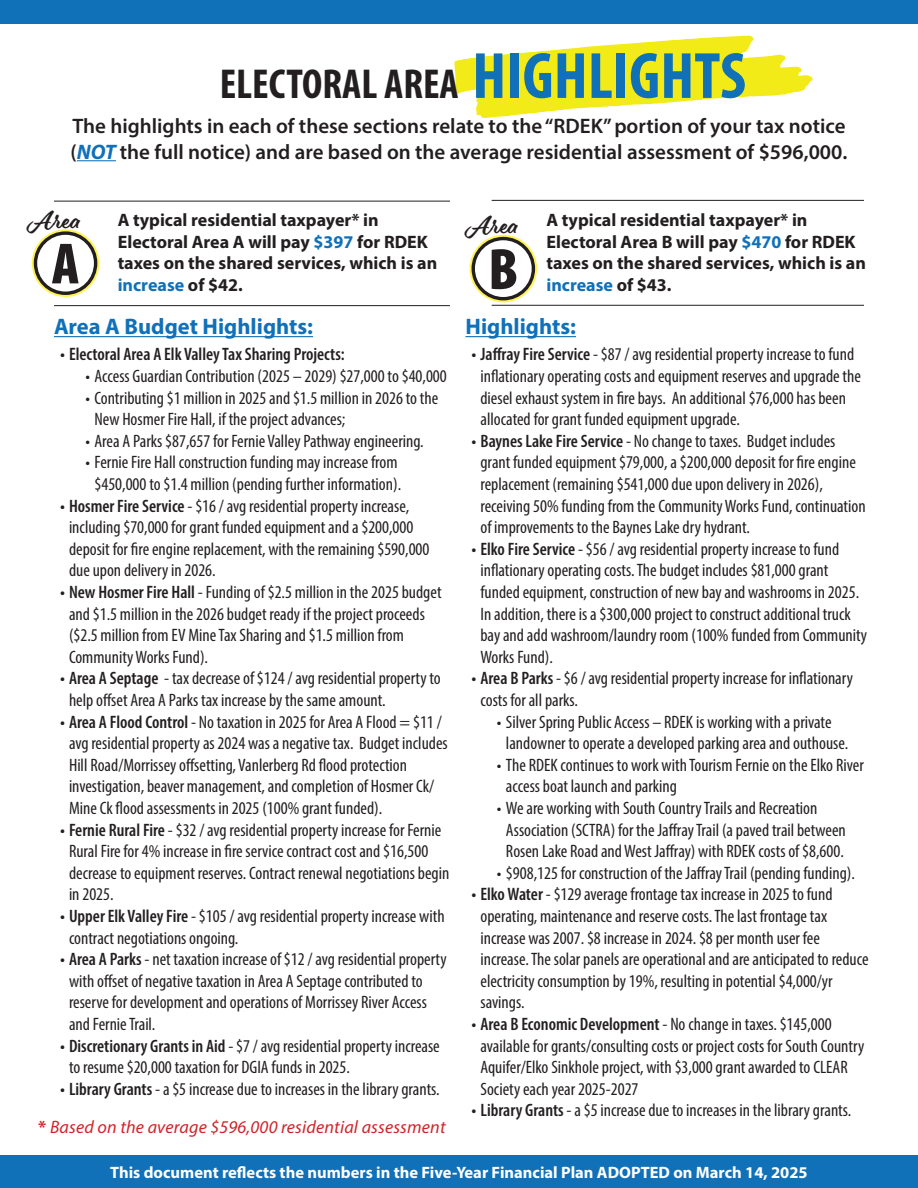
<style>
.page{position:relative;width:918px;height:1188px;background:#fff}
.page>*{position:absolute;margin:0;border:0;box-sizing:border-box;transform-origin:0 0}
.t1{font:900 condensed 58.65px "Myriad Pro";color:#231f20}
.t2{font:700 condensed 42px "Myriad Pro";color:#231f20}
.t3{font:23.1px "Eds Market Main Script";color:#231f20}
.t4{font:700 22.5px "Myriad Pro";color:#1071b9}
.t5{font:600 21px/25.2px "Myriad Pro";color:#231f20}
.t6{font:condensed 18px/21.6px "Myriad Pro";color:#231f20}
.t7{font:700 18px/21.6px "Myriad Pro";color:#231f20}
.t8{font:italic 18px "Myriad Pro";letter-spacing:.01em;color:#d1232a}
.t9{font:600 condensed 18px "Myriad Pro";color:#231f20}
.t10{font:700 18px "Myriad Pro";color:#1071b9}
.t11{font:700 16.5px "Myriad Pro";color:#fff}
.s1{font-size:66px;color:#1071b9}
.s2{font-weight:700;font-style:italic;color:#1071b9}
.s3{color:#1071b9}
.s4{color:#231f20}
.s5{font-weight:600}
.s6{font-weight:700;font-style:normal}
</style>
<div class="page">
<hr style="left:54px;top:201px;width:396px;height:1px;background:#231f20">
<hr style="left:54px;top:305px;width:396px;height:1px;background:#231f20">
<svg style="left:454px;top:35px;width:359px;height:84px"></svg>
<hr style="left:77px;top:160px;width:39px;height:1px;background:#1071b9">
<svg style="left:32px;top:229px;width:67px;height:68px"></svg>
<svg style="left:34px;top:231px;width:63px;height:64px"></svg>
<hr style="left:492px;top:200px;width:372px;height:1px;background:#231f20">
<hr style="left:492px;top:305px;width:372px;height:1px;background:#231f20">
<svg style="left:470px;top:235px;width:67px;height:67px"></svg>
<svg style="left:472px;top:237px;width:63px;height:63px"></svg>
<hr style="left:54px;top:336px;width:259px;height:1px;background:#1071b9">
<hr style="left:465px;top:336px;width:111px;height:1px;background:#1071b9">
<div style="left:0;top:1156px;width:918px;height:32px;background:#1071b9"></div>
<div style="left:0;top:0;width:918px;height:24px;background:#1071b9"></div>
<h2 class="t2" style="left:220px;top:58px;width:528px">ELECTORAL AREA <span class="s1">HIGHLIGHTS</span></h2>
<p class="t5" style="left:71px;top:113px;width:778px">The highlights in each of these sections relate to the “RDEK” portion of your tax notice (<span class="s2">NOT</span> the full notice) and are based on the average residential assessment of $596,000.</p>
<p class="t3" style="left:30px;top:206px;width:52px">Area</p>
<p class="t7" style="left:546px;top:209px;width:321px">A typical residential taxpayer* in<br>Electoral Area B will pay <span class="s3">$470</span> for RDEK taxes on the shared services, which is an</p>
<p class="t7" style="left:118px;top:209px;width:321px">A typical residential taxpayer* in<br>Electoral Area A will pay <span class="s3">$397</span> for RDEK taxes on the shared services, which is an <span class="s3">increase</span> of $42.</p>
<p class="t3" style="left:468px;top:212px;width:52px">Area</p>
<h1 class="t1" style="left:52px;top:226px;width:29px">A</h1>
<h1 class="t1" style="left:488px;top:232px;width:31px">B</h1>
<p class="t10" style="left:546px;top:273px;width:127px">increase <span class="s4">of $43.</span></p>
<p class="t4" style="left:54px;top:312px;width:261px">Area A Budget Highlights:</p>
<p class="t9" style="left:60px;top:343px;width:286px">• Electoral Area A Elk Valley Tax Sharing Projects:</p>
<p class="t6" style="left:86px;top:365px;width:363px">• Access Guardian Contribution (2025 – 2029) $27,000 to $40,000</p>
<p class="t6" style="left:95px;top:387px;width:345px;text-indent:-9px">• Contributing $1 million in 2025 and $1.5 million in 2026 to the<br>New Hosmer Fire Hall, if the project advances;</p>
<p class="t6" style="left:86px;top:430px;width:340px">• Area A Parks $87,657 for Fernie Valley Pathway engineering.</p>
<p class="t6" style="left:86px;top:452px;width:317px;text-align:center">• Fernie Fire Hall construction funding may increase from $450,000 to $1.4 million (pending further information).</p>
<p class="t6" style="left:69px;top:495px;width:362px;text-indent:-9px"><span class="s5">• Hosmer Fire Service</span> - $16 / avg residential property increase, including $70,000 for grant funded equipment and a $200,000 deposit for fire engine replacement, with the remaining $590,000 due upon delivery in 2026.</p>
<p class="t6" style="left:69px;top:581px;width:374px;text-indent:-9px"><span class="s5">• New Hosmer Fire Hall</span> - Funding of $2.5 million in the 2025 budget and $1.5 million in the 2026 budget ready if the project proceeds ($2.5 million from EV Mine Tax Sharing and $1.5 million from Community Works Fund).</p>
<p class="t6" style="left:69px;top:668px;width:373px;text-indent:-9px"><span class="s5">• Area A Septage</span> - tax decrease of $124 / avg residential property to help offset Area A Parks tax increase by the same amount.</p>
<p class="t6" style="left:69px;top:711px;width:380px;text-indent:-9px"><span class="s5">• Area A Flood Control</span> - No taxation in 2025 for Area A Flood = $11 / avg residential property as 2024 was a negative tax. Budget includes Hill Road/Morrissey offsetting, Vanlerberg Rd flood protection investigation, beaver management, and completion of Hosmer Ck/ Mine Ck flood assessments in 2025 (100% grant funded).</p>
<p class="t6" style="left:69px;top:819px;width:382px;text-indent:-9px"><span class="s5">• Fernie Rural Fire</span> - $32 / avg residential property increase for Fernie Rural Fire for 4% increase in fire service contract cost and $16,500 decrease to equipment reserves. Contract renewal negotiations begin in 2025.</p>
<p class="t6" style="left:69px;top:905px;width:377px;text-indent:-9px"><span class="s5">• Upper Elk Valley Fire</span> - $105 / avg residential property increase with contract negotiations ongoing.</p>
<p class="t6" style="left:69px;top:948px;width:379px;text-indent:-9px"><span class="s5">• Area A Parks</span> - net taxation increase of $12 / avg residential property with offset of negative taxation in Area A Septage contributed to reserve for development and operations of Morrissey River Access and Fernie Trail.</p>
<p class="t6" style="left:69px;top:1035px;width:372px;text-indent:-9px"><span class="s5">• Discretionary Grants in Aid</span> - $7 / avg residential property increase to resume $20,000 taxation for DGIA funds in 2025.</p>
<p class="t6" style="left:60px;top:1078px;width:381px"><span class="s5">• Library Grants</span> - a $5 increase due to increases in the library grants.</p>
<p class="t8" style="left:38px;top:1116px;width:409px"><span class="s6">*</span> Based on the average $596,000 residential assessment</p>
<p class="t4" style="left:465px;top:312px;width:112px">Highlights:</p>
<p class="t6" style="left:480px;top:344px;width:382px;text-indent:-9px"><span class="s5">• Jaffray Fire Service</span> - $87 / avg residential property increase to fund inflationary operating costs and equipment reserves and upgrade the diesel exhaust system in fire bays. An additional $76,000 has been allocated for grant funded equipment upgrade.</p>
<p class="t6" style="left:480px;top:430px;width:387px;text-indent:-9px"><span class="s5">• Baynes Lake Fire Service</span> - No change to taxes. Budget includes grant funded equipment $79,000, a $200,000 deposit for fire engine replacement (remaining $541,000 due upon delivery in 2026), receiving 50% funding from the Community Works Fund, continuation of improvements to the Baynes Lake dry hydrant.</p>
<p class="t6" style="left:480px;top:538px;width:388px;text-indent:-9px"><span class="s5">• Elko Fire Service</span> - $56 / avg residential property increase to fund inflationary operating costs. The budget includes $81,000 grant funded equipment, construction of new bay and washrooms in 2025.<br>In addition, there is a $300,000 project to construct additional truck bay and add washroom/laundry room (100% funded from Community Works Fund).</p>
<p class="t6" style="left:480px;top:668px;width:374px;text-indent:-9px"><span class="s5">• Area B Parks</span> - $6 / avg residential property increase for inflationary costs for all parks.</p>
<p class="t6" style="left:506px;top:711px;width:344px;text-indent:-9px">• Silver Spring Public Access – RDEK is working with a private landowner to operate a developed parking area and outhouse.</p>
<p class="t6" style="left:506px;top:754px;width:359px;text-indent:-9px">• The RDEK continues to work with Tourism Fernie on the Elko River access boat launch and parking</p>
<p class="t6" style="left:506px;top:797px;width:341px;text-indent:-9px">• We are working with South Country Trails and Recreation<br>Association (SCTRA) for the Jaffray Trail (a paved trail between<br>Rosen Lake Road and West Jaffray) with RDEK costs of $8,600.</p>
<p class="t6" style="left:497px;top:862px;width:360px">• $908,125 for construction of the Jaffray Trail (pending funding).</p>
<p class="t6" style="left:480px;top:884px;width:390px;text-indent:-9px"><span class="s5">• Elko Water</span> - $129 average frontage tax increase in 2025 to fund operating, maintenance and reserve costs. The last frontage tax increase was 2007. $8 increase in 2024. $8 per month user fee increase. The solar panels are operational and are anticipated to reduce electricity consumption by 19%, resulting in potential $4,000/yr savings.</p>
<p class="t6" style="left:480px;top:1013px;width:385px;text-indent:-9px"><span class="s5">• Area B Economic Development</span> - No change in taxes. $145,000 available for grants/consulting costs or project costs for South Country Aquifer/Elko Sinkhole project, with $3,000 grant awarded to CLEAR Society each year 2025-2027</p>
<p class="t6" style="left:471px;top:1100px;width:381px"><span class="s5">• Library Grants</span> - a $5 increase due to increases in the library grants.</p>
<p class="t11" style="left:110px;top:1162px;width:699px">This document reflects the numbers in the Five-Year Financial Plan ADOPTED on March 14, 2025</p>
</div>
